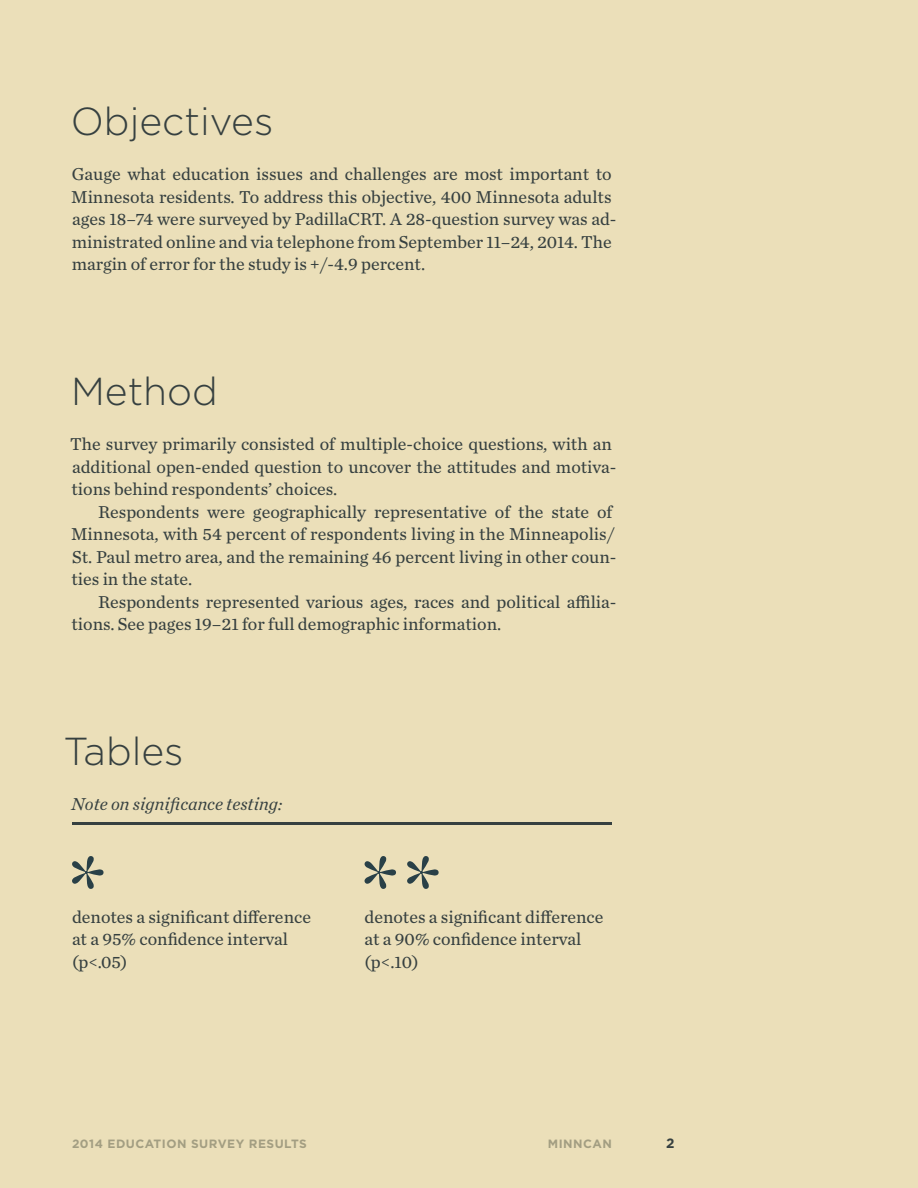
<style>
.page{position:relative;width:918px;height:1188px;background:#ebdfb9}
.page>*{position:absolute;margin:0;border:0;box-sizing:border-box;transform-origin:0 0}
.t1{font:300 39px "Gotham";color:#364040}
.t2{font:18px/22.5px "Chronicle Text G2";color:#364040}
.t3{font:italic 18px "Chronicle Text G1";color:#364040}
.t4{font:700 13.5px "Gotham";color:#364040}
.t5{font:700 12px "Gotham";letter-spacing:.04em;color:#a39e82}
</style>
<div class="page">
<hr style="left:72px;top:822px;width:540px;height:3px;background:#364040">
<svg style="left:72px;top:856px;width:32px;height:33px"></svg>
<svg style="left:364px;top:856px;width:32px;height:33px"></svg>
<svg style="left:407px;top:856px;width:32px;height:33px"></svg>
<h1 class="t1" style="left:71px;top:97px;width:204px">Objectives</h1>
<p class="t2" style="left:71px;top:162px;width:547px">Gauge what education issues and challenges are most important to Minnesota residents. To address this objective, 400 Minnesota adults ages 18–74 were surveyed by PadillaCRT. A 28-question survey was ad&shy;ministrated online and via telephone from September 11–24, 2014. The margin of error for the study is +/-4.9 percent.</p>
<h1 class="t1" style="left:71px;top:367px;width:148px">Method</h1>
<p class="t2" style="left:70px;top:432px;width:548px">The survey primarily consisted of multiple-choice questions, with an additional open-ended question to uncover the attitudes and motiva&shy;tions behind respondents’ choices.</p>
<p class="t2" style="left:71px;top:499px;width:547px;text-indent:27px">Respondents were geographically representative of the state of Minnesota, with 54 percent of respondents living in the Minneapolis/ St. Paul metro area, and the remaining 46 percent living in other coun&shy;ties in the state.</p>
<p class="t2" style="left:71px;top:589px;width:547px;text-indent:27px">Respondents represented various ages, races and political affilia&shy;tions. See pages 19–21 for full demographic information.</p>
<h1 class="t1" style="left:64px;top:727px;width:122px">Tables</h1>
<p class="t3" style="left:71px;top:790px;width:213px">Note on significance testing:</p>
<p class="t2" style="left:72px;top:904px;width:241px">denotes a significant difference at a 95% confidence interval (p&lt;.05)</p>
<p class="t2" style="left:364px;top:904px;width:241px">denotes a significant difference at a 90% confidence interval (p&lt;.10)</p>
<p class="t5" style="left:72px;top:1135px;width:236px">2014 EDUCATION SURVEY RESULTS</p>
<p class="t5" style="left:548px;top:1135px;width:66px">MINNCAN</p>
<p class="t4" style="left:666px;top:1134px;width:10px">2</p>
</div>
